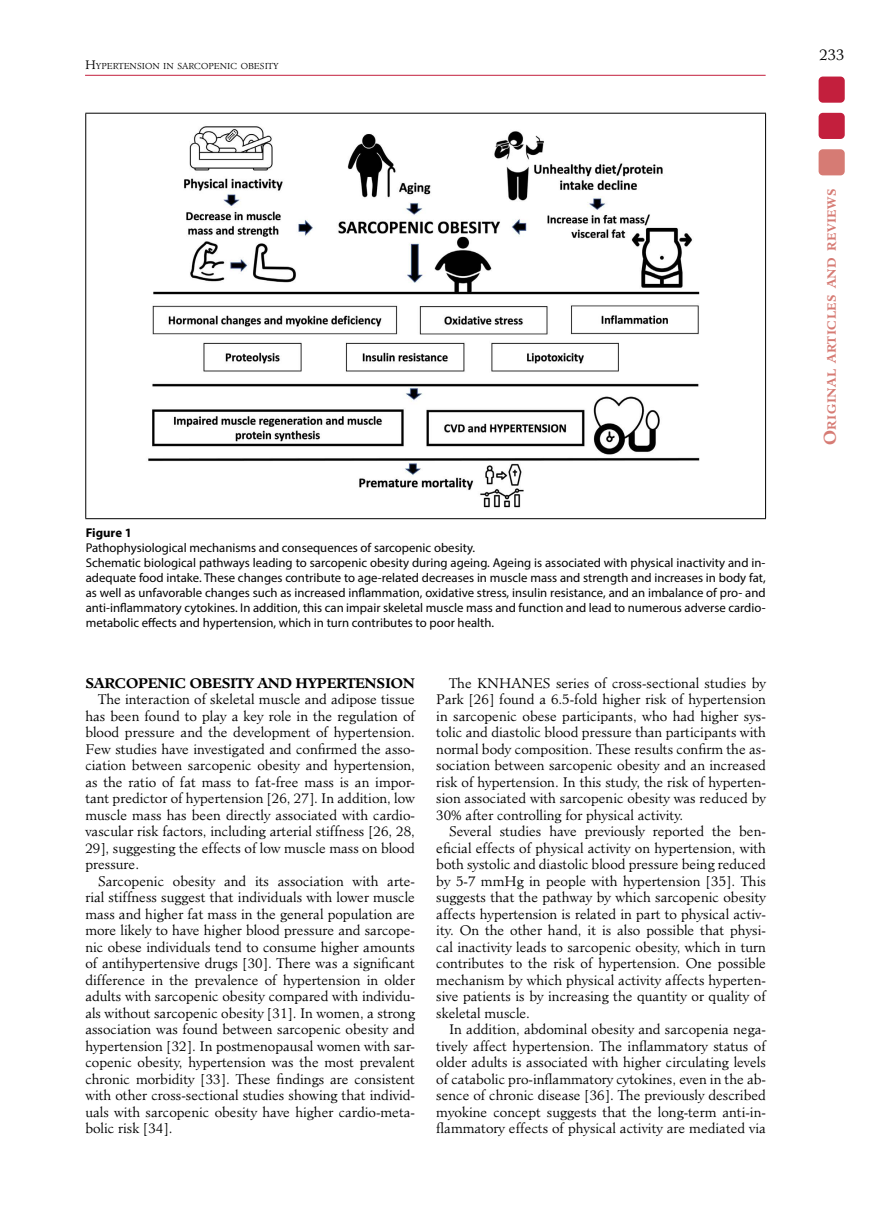
<style>
.page{position:relative;width:872px;height:1212px;background:#fff}
.page>*{position:absolute;margin:0;border:0;box-sizing:border-box;transform-origin:0 0}
.t1{font:300 15px "Minister Std";color:#000}
.t2{font:300 13.5px/16.5px "Minister Std";color:#000;text-align:justify}
.t3{font:700 13.5px "Minister Std";letter-spacing:-.02em;color:#000}
.t4{font:12.75px/15px "Myriad Pro";color:#000}
.t5{font:700 12.75px "Myriad Pro";color:#000}
.t6{font:700 11.55px "Minister Std";letter-spacing:.045em;color:#d67b74}
.t7{font:300 8.4px "Minister Std";color:#000}
.s1{font-size:12px}
.s2{font-size:16.5px}
</style>
<div class="page">
<hr style="left:85px;top:75px;width:680px;height:1px;background:#c31f3d">
<div style="left:818px;top:77px;width:26px;height:26px;background:#c31f3d;border-radius:4px"></div>
<div style="left:818px;top:113px;width:26px;height:26px;background:#c31f3d;border-radius:4px"></div>
<div style="left:818px;top:149px;width:26px;height:26px;background:#d67b74;border-radius:4px"></div>
<hr style="left:85px;top:113px;width:681px;height:1px;background:#000">
<hr style="left:85px;top:114px;width:1px;height:404px;background:#000">
<hr style="left:765px;top:114px;width:1px;height:404px;background:#000">
<hr style="left:85px;top:518px;width:681px;height:1px;background:#000">
<img style="left:148px;top:126px;width:552px;height:382px">
<p class="t7" style="left:85px;top:61px;width:195px"><span class="s1">H</span>YPERTENSION IN SARCOPENIC OBESITY</p>
<p class="t5" style="left:86px;top:524px;width:47px">Figure 1</p>
<p class="t4" style="left:86px;top:540px;width:681px">Pathophysiological mechanisms and consequences of sarcopenic obesity.<br>Schematic biological pathways leading to sarcopenic obesity during ageing. Ageing is associated with physical inactivity and in&shy;adequate food intake. These changes contribute to age-related decreases in muscle mass and strength and increases in body fat, as well as unfavorable changes such as increased inflammation, oxidative stress, insulin resistance, and an imbalance of pro- and anti-inflammatory cytokines. In addition, this can impair skeletal muscle mass and function and lead to numerous adverse cardio&shy;metabolic effects and hypertension, which in turn contributes to poor health.</p>
<p class="t3" style="left:85px;top:675px;width:331px">SARCOPENIC OBESITY AND HYPERTENSION</p>
<p class="t2" style="left:85px;top:691px;width:331px;text-indent:13px">The interaction of skeletal muscle and adipose tissue has been found to play a key role in the regulation of blood pressure and the development of hypertension.<br>Few studies have investigated and confirmed the asso&shy;ciation between sarcopenic obesity and hypertension, as the ratio of fat mass to fat-free mass is an impor&shy;tant predictor of hypertension [26, 27]. In addition, low muscle mass has been directly associated with cardio&shy;vascular risk factors, including arterial stiffness [26, 28, 29], suggesting the effects of low muscle mass on blood pressure.</p>
<p class="t2" style="left:85px;top:873px;width:331px;text-indent:13px">Sarcopenic obesity and its association with arte&shy;rial stiffness suggest that individuals with lower muscle mass and higher fat mass in the general population are more likely to have higher blood pressure and sarcope&shy;nic obese individuals tend to consume higher amounts of antihypertensive drugs [30]. There was a significant difference in the prevalence of hypertension in older adults with sarcopenic obesity compared with individu&shy;als without sarcopenic obesity [31]. In women, a strong association was found between sarcopenic obesity and hypertension [32]. In postmenopausal women with sar&shy;copenic obesity, hypertension was the most prevalent chronic morbidity [33]. These findings are consistent with other cross-sectional studies showing that individ&shy;uals with sarcopenic obesity have higher cardio-meta&shy;bolic risk [34].</p>
<p class="t2" style="left:436px;top:675px;width:331px;text-indent:13px">The KNHANES series of cross-sectional studies by Park [26] found a 6.5-fold higher risk of hypertension in sarcopenic obese participants, who had higher sys&shy;tolic and diastolic blood pressure than participants with normal body composition. These results confirm the as&shy;sociation between sarcopenic obesity and an increased risk of hypertension. In this study, the risk of hyperten&shy;sion associated with sarcopenic obesity was reduced by 30% after controlling for physical activity.</p>
<p class="t2" style="left:436px;top:823px;width:331px;text-indent:13px">Several studies have previously reported the ben&shy;eficial effects of physical activity on hypertension, with both systolic and diastolic blood pressure being reduced by 5-7 mmHg in people with hypertension [35]. This suggests that the pathway by which sarcopenic obesity affects hypertension is related in part to physical activ&shy;ity. On the other hand, it is also possible that physi&shy;cal inactivity leads to sarcopenic obesity, which in turn contributes to the risk of hypertension. One possible mechanism by which physical activity affects hyperten&shy;sive patients is by increasing the quantity or quality of skeletal muscle.</p>
<p class="t2" style="left:436px;top:1021px;width:331px;text-indent:13px">In addition, abdominal obesity and sarcopenia nega&shy;tively affect hypertension. The inflammatory status of older adults is associated with higher circulating levels of catabolic pro-inflammatory cytokines, even in the ab&shy;sence of chronic disease [36]. The previously described myokine concept suggests that the long-term anti-in&shy;flammatory effects of physical activity are mediated via</p>
<p class="t1" style="left:819px;top:45px;width:27px">233</p>
<p class="t6" style="left:824px;top:445px;width:258px;rotate:-90deg"><span class="s2">O</span>riginal articles and reviews</p>
</div>
